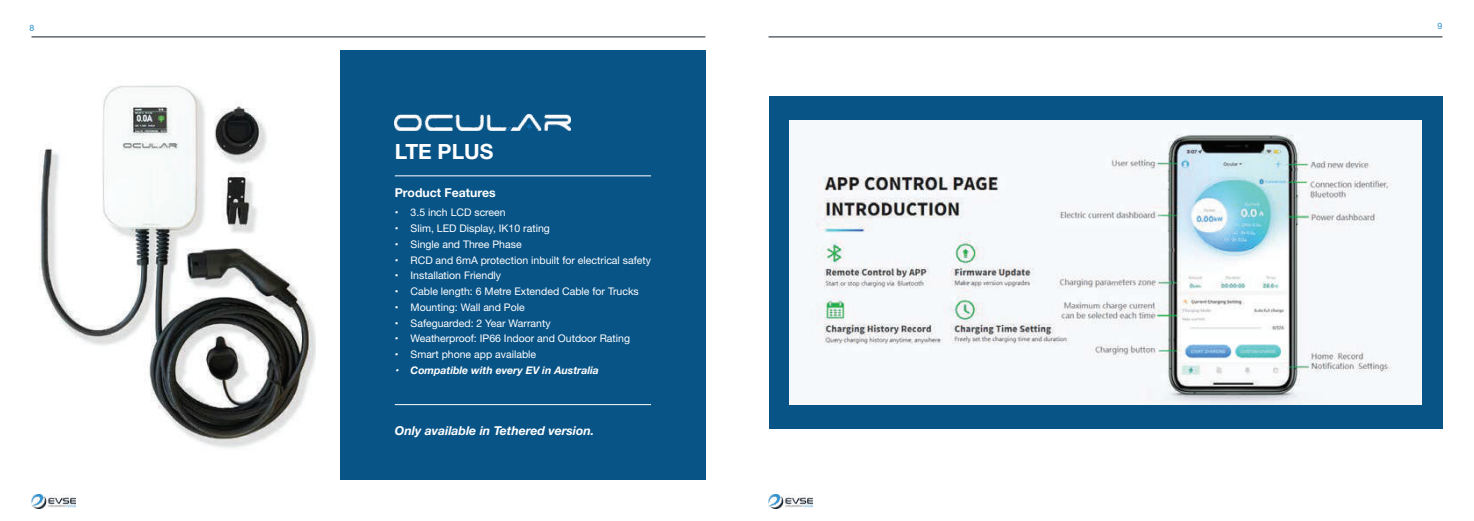
<style>
.page{position:relative;width:1474px;height:521px;background:#fff}
.page>*{position:absolute;margin:0;border:0;box-sizing:border-box;transform-origin:0 0}
.t1{font:700 21px "Helvetica Neue";color:#fff}
.t2{font:italic 700 12.25px "Helvetica Neue";color:#fff}
.t3{font:700 12.25px "Helvetica Neue";color:#fff}
.t4{font:10.5px "Helvetica Neue";color:#fff}
.t5{font:italic 700 10.5px "Helvetica Neue";color:#fff}
.t6{font:8.75px "Helvetica Neue";color:#2b8ecd}
</style>
<div class="page">
<img style="left:32px;top:494px;width:44px;height:15px">
<img style="left:768px;top:494px;width:44px;height:15px">
<hr style="left:32px;top:36px;width:673px;height:1px;background:#111d28">
<hr style="left:768px;top:36px;width:674px;height:1px;background:#111d28">
<img style="left:38px;top:85px;width:278px;height:363px">
<div style="left:340px;top:50px;width:365px;height:430px;background:#085487"></div>
<div style="left:768px;top:97px;width:674px;height:332px;background:#085487"></div>
<img style="left:395px;top:115px;width:175px;height:15px">
<hr style="left:395px;top:175px;width:256px;height:1px;background:#fff">
<hr style="left:395px;top:404px;width:256px;height:1px;background:#fff">
<img style="left:790px;top:121px;width:630px;height:284px">
<p class="t6" style="left:30px;top:21px;width:6px">8</p>
<p class="t6" style="left:1437px;top:20px;width:6px">9</p>
<h1 class="t1" style="left:395px;top:135px;width:100px">LTE PLUS</h1>
<p class="t3" style="left:395px;top:183px;width:102px">Product Features</p>
<p class="t4" style="left:395px;top:205px;width:112px">• 3.5 inch LCD screen</p>
<p class="t4" style="left:395px;top:221px;width:157px">• Slim, LED Display, IK10 rating</p>
<p class="t4" style="left:395px;top:237px;width:128px">• Single and Three Phase</p>
<p class="t4" style="left:395px;top:252px;width:258px">• RCD and 6mA protection inbuilt for electrical safety</p>
<p class="t4" style="left:395px;top:268px;width:108px">• Installation Friendly</p>
<p class="t4" style="left:395px;top:284px;width:245px">• Cable length: 6 Metre Extended Cable for Trucks</p>
<p class="t4" style="left:395px;top:300px;width:131px">• Mounting: Wall and Pole</p>
<p class="t4" style="left:395px;top:315px;width:157px">• Safeguarded: 2 Year Warranty</p>
<p class="t4" style="left:395px;top:331px;width:237px">• Weatherproof: IP66 Indoor and Outdoor Rating</p>
<p class="t4" style="left:395px;top:347px;width:143px">• Smart phone app available</p>
<p class="t5" style="left:395px;top:362px;width:205px">• Compatible with every EV in Australia</p>
<p class="t2" style="left:395px;top:421px;width:201px">Only available in Tethered version.</p>
</div>
